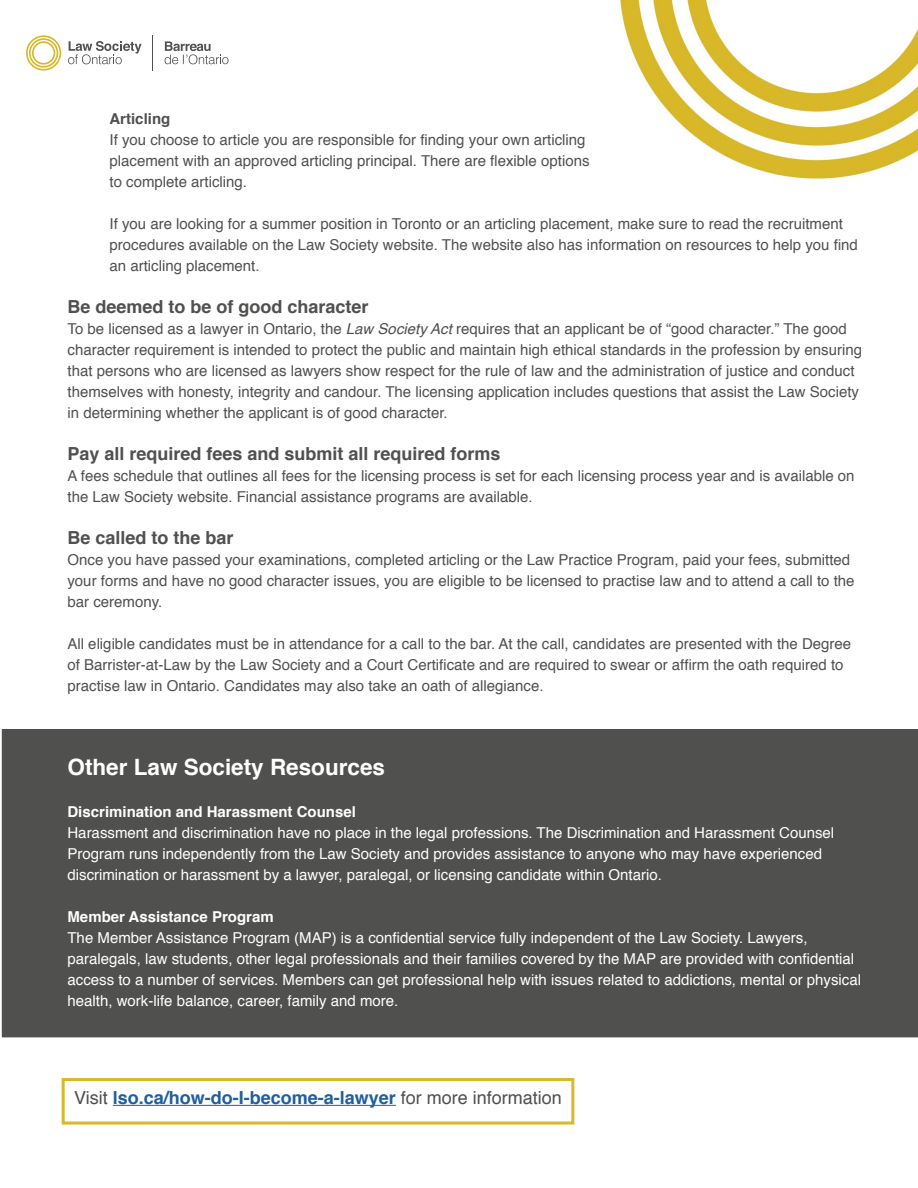
<style>
.page{position:relative;width:918px;height:1188px;background:#fff}
.page>*{position:absolute;margin:0;border:0;box-sizing:border-box;transform-origin:0 0}
.t1{font:700 22.5px "Helvetica";color:#fff}
.t2{font:700 18px "Helvetica";color:#50504f}
.t3{font:700 18px "Helvetica";color:#215e9e}
.t4{font:15px/21px "Helvetica";color:#50504f}
.t5{font:15px/21px "Helvetica";color:#fff}
.t6{font:700 15px "Helvetica";color:#fff}
.s1{font-weight:700}
.s2{font-style:italic}
.s3{font-weight:400;color:#50504f}
</style>
<div class="page">
<hr style="left:152px;top:35px;width:1px;height:36px;background:#4f5050">
<img style="left:619px;top:0;width:299px;height:180px">
<svg style="left:68px;top:41px;width:74px;height:23px"></svg>
<svg style="left:26px;top:35px;width:35px;height:36px"></svg>
<svg style="left:165px;top:41px;width:64px;height:23px"></svg>
<div style="left:2px;top:729px;width:916px;height:308px;background:#50504f"></div>
<hr style="left:113px;top:1105px;width:283px;height:1px;background:#215e9e">
<div style="left:62px;top:1078px;width:512px;height:47px;border:3px solid #dbb829"></div>
<p class="t4" style="left:110px;top:108px;width:482px"><span class="s1">Articling<br></span>If you choose to article you are responsible for finding your own articling placement with an approved articling principal. There are flexible options to complete articling.</p>
<p class="t4" style="left:110px;top:213px;width:750px">If you are looking for a summer position in Toronto or an articling placement, make sure to read the recruitment procedures available on the Law Society website. The website also has information on resources to help you find an articling placement.</p>
<h2 class="t2" style="left:68px;top:292px;width:303px">Be deemed to be of good character</h2>
<p class="t4" style="left:68px;top:318px;width:796px">To be licensed as a lawyer in Ontario, the <span class="s2">Law Society Act</span> requires that an applicant be of “good character.” The good character requirement is intended to protect the public and maintain high ethical standards in the profession by ensuring that persons who are licensed as lawyers show respect for the rule of law and the administration of justice and conduct themselves with honesty, integrity and candour. The licensing application includes questions that assist the Law Society in determining whether the applicant is of good character.</p>
<h2 class="t2" style="left:68px;top:439px;width:435px">Pay all required fees and submit all required forms</h2>
<p class="t4" style="left:68px;top:465px;width:789px">A fees schedule that outlines all fees for the licensing process is set for each licensing process year and is available on the Law Society website. Financial assistance programs are available.</p>
<h2 class="t2" style="left:68px;top:523px;width:168px">Be called to the bar</h2>
<p class="t4" style="left:67px;top:549px;width:789px">Once you have passed your examinations, completed articling or the Law Practice Program, paid your fees, submitted your forms and have no good character issues, you are eligible to be licensed to practise law and to attend a call to the bar ceremony.</p>
<p class="t4" style="left:67px;top:633px;width:785px">All eligible candidates must be in attendance for a call to the bar. At the call, candidates are presented with the Degree of Barrister-at-Law by the Law Society and a Court Certificate and are required to swear or affirm the oath required to practise law in Ontario. Candidates may also take an oath of allegiance.</p>
<h2 class="t1" style="left:68px;top:749px;width:319px">Other Law Society Resources</h2>
<h3 class="t6" style="left:68px;top:799px;width:290px">Discrimination and Harassment Counsel</h3>
<p class="t5" style="left:68px;top:822px;width:768px">Harassment and discrimination have no place in the legal professions. The Discrimination and Harassment Counsel<br>Program runs independently from the Law Society and provides assistance to anyone who may have experienced discrimination or harassment by a lawyer, paralegal, or licensing candidate within Ontario.</p>
<h3 class="t6" style="left:68px;top:904px;width:208px">Member Assistance Program</h3>
<p class="t5" style="left:68px;top:927px;width:795px">The Member Assistance Program (MAP) is a confidential service fully independent of the Law Society. Lawyers, paralegals, law students, other legal professionals and their families covered by the MAP are provided with confidential access to a number of services. Members can get professional help with issues related to addictions, mental or physical health, work-life balance, career, family and more.</p>
<p class="t3" style="left:74px;top:1083px;width:489px"><span class="s3">Visit</span> lso.ca/how-do-I-become-a-lawyer <span class="s3">for more information</span></p>
</div>
